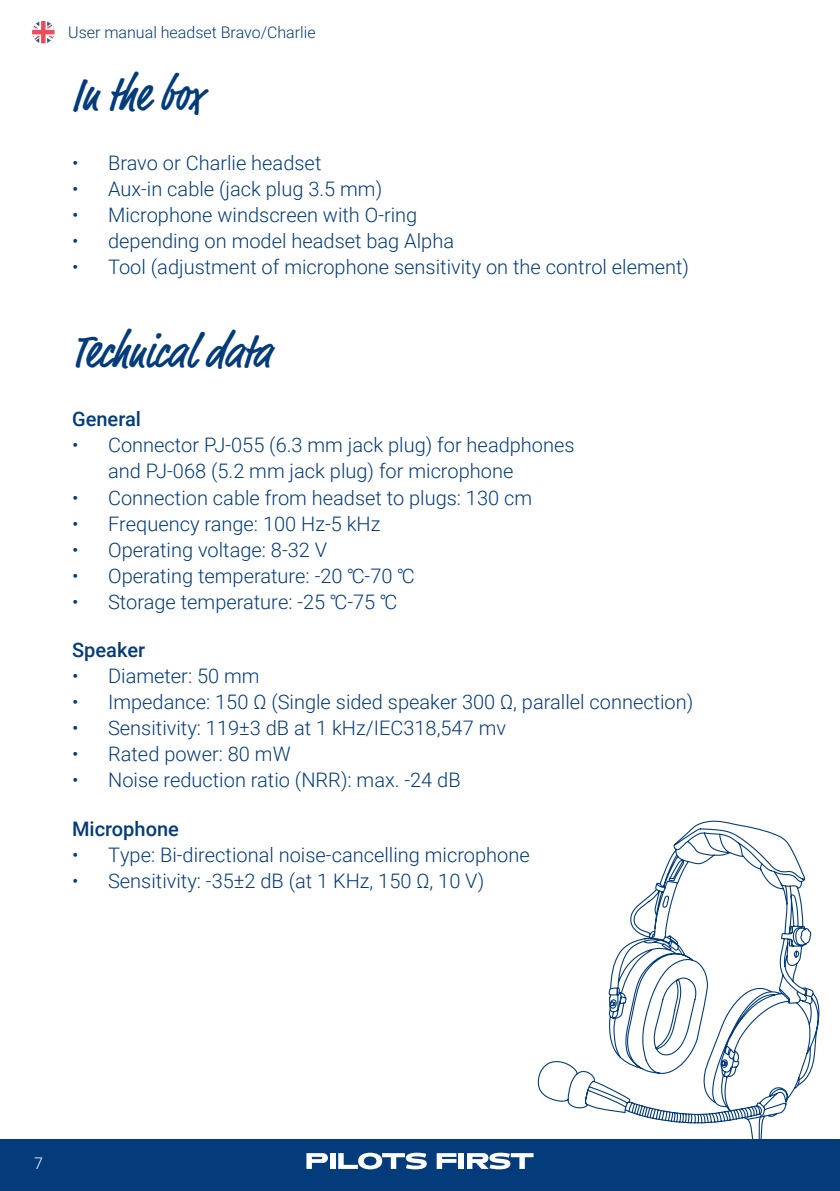
<style>
.page{position:relative;width:840px;height:1191px;background:#fff}
.page>*{position:absolute;margin:0;border:0;box-sizing:border-box;transform-origin:0 0}
.t1{font:500 condensed 48px "Market Pro";color:#043c7b}
.t2{font:300 20px/26px "Roboto";color:#043c7b}
.t3{font:500 20px "Roboto";color:#043c7b}
.t4{font:300 16px "Roboto";color:#043c7b}
.t5{font:300 16px "Roboto";color:#fff}
</style>
<div class="page">
<div style="left:0;top:1140px;width:839px;height:51px;background:#043c7b"></div>
<div style="left:330px;top:1153px;width:5px;height:16px;background:#fff"></div>
<svg style="left:338px;top:1152px;width:88px;height:17px"></svg>
<svg style="left:436px;top:1153px;width:20px;height:16px"></svg>
<div style="left:458px;top:1153px;width:6px;height:16px;background:#fff"></div>
<svg style="left:306px;top:1153px;width:22px;height:16px"></svg>
<svg style="left:467px;top:1152px;width:66px;height:17px"></svg>
<svg style="left:536px;top:820px;width:284px;height:320px"></svg>
<svg style="left:676px;top:947px;width:6px;height:8px"></svg>
<p class="t4" style="left:68px;top:21px;width:249px">User manual headset Bravo/Charlie</p>
<h1 class="t1" style="left:72px;top:62px;width:132px">In the box</h1>
<p class="t2" style="left:72px;top:149px;width:251px">• Bravo or Charlie headset</p>
<p class="t2" style="left:72px;top:175px;width:311px">• Aux-in cable (jack plug 3.5 mm)</p>
<p class="t2" style="left:72px;top:201px;width:346px">• Microphone windscreen with O-ring</p>
<p class="t2" style="left:72px;top:227px;width:383px">• depending on model headset bag Alpha</p>
<p class="t2" style="left:72px;top:253px;width:618px">• Tool (adjustment of microphone sensitivity on the control element)</p>
<h1 class="t1" style="left:72px;top:319px;width:201px">Technical data</h1>
<p class="t3" style="left:72px;top:405px;width:70px">General</p>
<p class="t2" style="left:108px;top:431px;width:468px;text-indent:-36px">• Connector PJ-055 (6.3 mm jack plug) for headphones and PJ-068 (5.2 mm jack plug) for microphone</p>
<p class="t2" style="left:72px;top:483px;width:461px">• Connection cable from headset to plugs: 130 cm</p>
<p class="t2" style="left:72px;top:509px;width:310px">• Frequency range: 100 Hz-5 kHz</p>
<p class="t2" style="left:72px;top:535px;width:256px">• Operating voltage: 8-32 V</p>
<p class="t2" style="left:72px;top:561px;width:344px">• Operating temperature: -20 ℃-70 ℃</p>
<p class="t2" style="left:72px;top:587px;width:326px">• Storage temperature: -25 ℃-75 ℃</p>
<p class="t3" style="left:72px;top:636px;width:75px">Speaker</p>
<p class="t2" style="left:72px;top:662px;width:189px">• Diameter: 50 mm</p>
<p class="t2" style="left:72px;top:688px;width:622px">• Impedance: 150 Ω (Single sided speaker 300 Ω, parallel connection)</p>
<p class="t2" style="left:72px;top:714px;width:435px">• Sensitivity: 119±3 dB at 1 kHz/IEC318,547 mv</p>
<p class="t2" style="left:72px;top:740px;width:220px">• Rated power: 80 mW</p>
<p class="t2" style="left:72px;top:766px;width:390px">• Noise reduction ratio (NRR): max. -24 dB</p>
<p class="t3" style="left:72px;top:815px;width:108px">Microphone</p>
<p class="t2" style="left:72px;top:841px;width:459px">• Type: Bi-directional noise-cancelling microphone</p>
<p class="t2" style="left:72px;top:867px;width:413px">• Sensitivity: -35±2 dB (at 1 KHz, 150 Ω, 10 V)</p>
<p class="t5" style="left:34px;top:1152px;width:10px">7</p>
</div>
